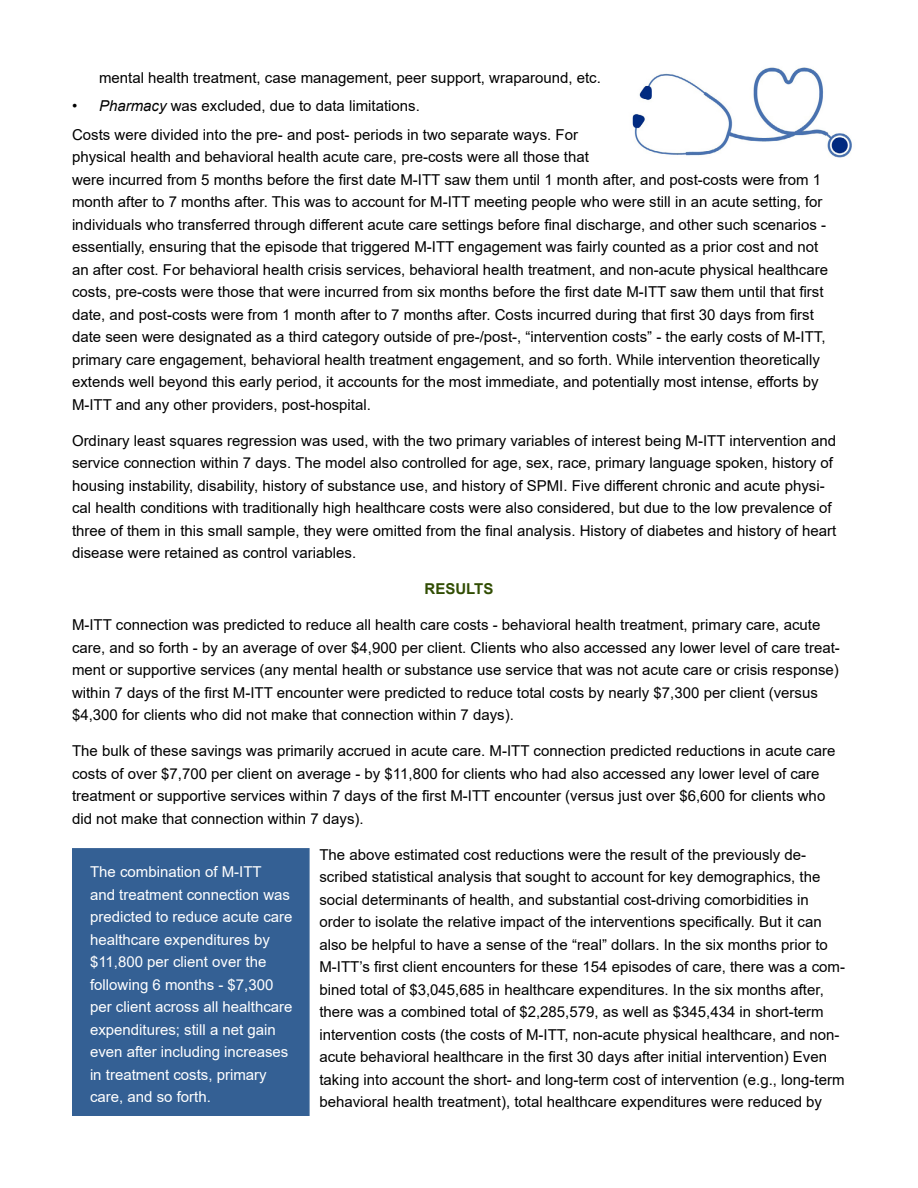
<style>
.page{position:relative;width:918px;height:1188px;background:#fff}
.page>*{position:absolute;margin:0;border:0;box-sizing:border-box;transform-origin:0 0}
.t1{font:15px/22.5px "Arial";color:#000}
.t2{font:15px/22.5px "Arial";color:#fff}
.t3{font:700 15px "Arial";color:#314d03}
.s1{font-style:italic}
</style>
<div class="page">
<div style="left:72px;top:848px;width:238px;height:268px;background:#346094;border:2px solid #346094"></div>
<img style="left:632px;top:67px;width:220px;height:91px">
<p class="t1" style="left:99px;top:66px;width:503px">mental health treatment, case management, peer support, wraparound, etc.</p>
<p class="t1" style="left:72px;top:92px;width:508px;line-height:28.5px"><span class="s1">• Pharmacy</span> was excluded, due to data limitations.<br>Costs were divided into the pre- and post- periods in two separate ways. For</p>
<p class="t1" style="left:72px;top:146px;width:758px">physical health and behavioral health acute care, pre-costs were all those that<br>were incurred from 5 months before the first date M-ITT saw them until 1 month after, and post-costs were from 1 month after to 7 months after. This was to account for M-ITT meeting people who were still in an acute setting, for individuals who transferred through different acute care settings before final discharge, and other such scenarios - essentially, ensuring that the episode that triggered M-ITT engagement was fairly counted as a prior cost and not an after cost. For behavioral health crisis services, behavioral health treatment, and non-acute physical healthcare costs, pre-costs were those that were incurred from six months before the first date M-ITT saw them until that first date, and post-costs were from 1 month after to 7 months after. Costs incurred during that first 30 days from first date seen were designated as a third category outside of pre-/post-, “intervention costs” - the early costs of M-ITT, primary care engagement, behavioral health treatment engagement, and so forth. While intervention theoretically extends well beyond this early period, it accounts for the most immediate, and potentially most intense, efforts by M-ITT and any other providers, post-hospital.</p>
<p class="t1" style="left:72px;top:429px;width:766px">Ordinary least squares regression was used, with the two primary variables of interest being M-ITT intervention and service connection within 7 days. The model also controlled for age, sex, race, primary language spoken, history of housing instability, disability, history of substance use, and history of SPMI. Five different chronic and acute physi&shy;cal health conditions with traditionally high healthcare costs were also considered, but due to the low prevalence of three of them in this small sample, they were omitted from the final analysis. History of diabetes and history of heart disease were retained as control variables.</p>
<p class="t3" style="left:425px;top:579px;width:70px">RESULTS</p>
<p class="t1" style="left:72px;top:614px;width:769px">M-ITT connection was predicted to reduce all health care costs - behavioral health treatment, primary care, acute care, and so forth - by an average of over $4,900 per client. Clients who also accessed any lower level of care treat&shy;ment or supportive services (any mental health or substance use service that was not acute care or crisis response) within 7 days of the first M-ITT encounter were predicted to reduce total costs by nearly $7,300 per client (versus $4,300 for clients who did not make that connection within 7 days).</p>
<p class="t1" style="left:72px;top:740px;width:765px">The bulk of these savings was primarily accrued in acute care. M-ITT connection predicted reductions in acute care costs of over $7,700 per client on average - by $11,800 for clients who had also accessed any lower level of care treatment or supportive services within 7 days of the first M-ITT encounter (versus just over $6,600 for clients who did not make that connection within 7 days).</p>
<p class="t1" style="left:319px;top:843px;width:527px">The above estimated cost reductions were the result of the previously de&shy;scribed statistical analysis that sought to account for key demographics, the social determinants of health, and substantial cost-driving comorbidities in order to isolate the relative impact of the interventions specifically. But it can also be helpful to have a sense of the “real” dollars. In the six months prior to M-ITT’s first client encounters for these 154 episodes of care, there was a com&shy;bined total of $3,045,685 in healthcare expenditures. In the six months after, there was a combined total of $2,285,579, as well as $345,434 in short-term intervention costs (the costs of M-ITT, non-acute physical healthcare, and non&shy;acute behavioral healthcare in the first 30 days after initial intervention) Even taking into account the short- and long-term cost of intervention (e.g., long-term behavioral health treatment), total healthcare expenditures were reduced by</p>
<p class="t2" style="left:90px;top:860px;width:204px">The combination of M-ITT<br>and treatment connection was predicted to reduce acute care healthcare expenditures by $11,800 per client over the following 6 months - $7,300 per client across all healthcare expenditures; still a net gain even after including increases in treatment costs, primary care, and so forth.</p>
</div>
